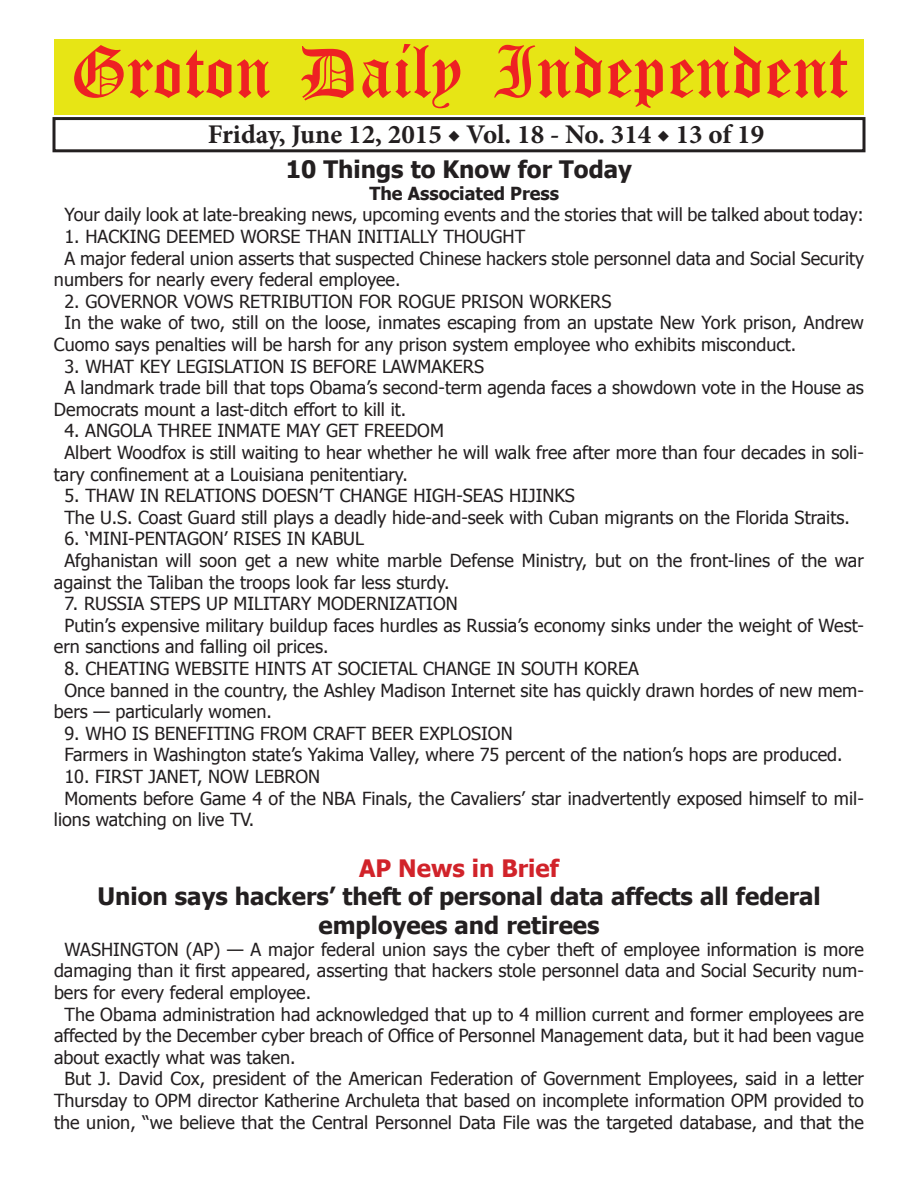
<style>
.page{position:relative;width:918px;height:1188px;background:#fff}
.page>*{position:absolute;margin:0;border:0;box-sizing:border-box;transform-origin:0 0}
.t1{font:54px "Old English Five";color:#ee2123}
.t2{font:700 27px "Minion Pro";color:#231f20}
.t3{font:700 24px/28.8px "Tahoma";color:#231f20;text-align:center}
.t4{font:700 24px "Tahoma";color:#d1232a}
.t5{font:18px/21.6px "Tahoma";color:#231f20}
.t6{font:700 18px "Tahoma";color:#231f20}
</style>
<div class="page">
<div style="left:52px;top:117px;width:814px;height:35px;border:3px solid #231f20"></div>
<div style="left:54px;top:40px;width:810px;height:75px;background:#e7e515"></div>
<h1 class="t1" style="left:70px;top:47px;width:779px">Groton Daily Independent</h1>
<h2 class="t2" style="left:208px;top:116px;width:558px">Friday, June 12, 2015 ◆ Vol. 18 - No. 314 ◆ 13 of 19</h2>
<h3 class="t3" style="left:286px;top:154px;width:348px">10 Things to Know for Today</h3>
<p class="t6" style="left:369px;top:181px;width:191px">The Associated Press</p>
<p class="t5" style="left:64px;top:203px;width:801px">Your daily look at late-breaking news, upcoming events and the stories that will be talked about today:</p>
<p class="t5" style="left:64px;top:225px;width:462px">1. HACKING DEEMED WORSE THAN INITIALLY THOUGHT</p>
<p class="t5" style="left:64px;top:246px;width:801px">A major federal union asserts that suspected Chinese hackers stole personnel data and Social Security</p>
<p class="t5" style="left:54px;top:268px;width:348px">numbers for nearly every federal employee.</p>
<p class="t5" style="left:64px;top:290px;width:549px">2. GOVERNOR VOWS RETRIBUTION FOR ROGUE PRISON WORKERS</p>
<p class="t5" style="left:64px;top:311px;width:801px">In the wake of two, still on the loose, inmates escaping from an upstate New York prison, Andrew</p>
<p class="t5" style="left:54px;top:333px;width:744px">Cuomo says penalties will be harsh for any prison system employee who exhibits misconduct.</p>
<p class="t5" style="left:64px;top:354px;width:421px">3. WHAT KEY LEGISLATION IS BEFORE LAWMAKERS</p>
<p class="t5" style="left:64px;top:376px;width:801px">A landmark trade bill that tops Obama’s second-term agenda faces a showdown vote in the House as</p>
<p class="t5" style="left:54px;top:398px;width:354px">Democrats mount a last-ditch effort to kill it.</p>
<p class="t5" style="left:64px;top:419px;width:381px">4. ANGOLA THREE INMATE MAY GET FREEDOM</p>
<p class="t5" style="left:64px;top:441px;width:801px">Albert Woodfox is still waiting to hear whether he will walk free after more than four decades in soli-</p>
<p class="t5" style="left:54px;top:462px;width:355px">tary confinement at a Louisiana penitentiary.</p>
<p class="t5" style="left:64px;top:484px;width:787px">5. THAW IN RELATIONS DOESN’T CHANGE HIGH-SEAS HIJINKS<br>The U.S. Coast Guard still plays a deadly hide-and-seek with Cuban migrants on the Florida Straits.</p>
<p class="t5" style="left:64px;top:527px;width:301px">6. ‘MINI-PENTAGON’ RISES IN KABUL</p>
<p class="t5" style="left:64px;top:549px;width:801px">Afghanistan will soon get a new white marble Defense Ministry, but on the front-lines of the war</p>
<p class="t5" style="left:54px;top:570px;width:397px">against the Taliban the troops look far less sturdy.</p>
<p class="t5" style="left:64px;top:592px;width:395px">7. RUSSIA STEPS UP MILITARY MODERNIZATION</p>
<p class="t5" style="left:64px;top:614px;width:801px">Putin’s expensive military buildup faces hurdles as Russia’s economy sinks under the weight of West-</p>
<p class="t5" style="left:54px;top:635px;width:276px">ern sanctions and falling oil prices.</p>
<p class="t5" style="left:64px;top:657px;width:576px">8. CHEATING WEBSITE HINTS AT SOCIETAL CHANGE IN SOUTH KOREA</p>
<p class="t5" style="left:64px;top:678px;width:801px">Once banned in the country, the Ashley Madison Internet site has quickly drawn hordes of new mem-</p>
<p class="t5" style="left:54px;top:700px;width:219px">bers — particularly women.</p>
<p class="t5" style="left:64px;top:722px;width:780px">9. WHO IS BENEFITING FROM CRAFT BEER EXPLOSION<br>Farmers in Washington state’s Yakima Valley, where 75 percent of the nation’s hops are produced.</p>
<p class="t5" style="left:64px;top:765px;width:257px">10. FIRST JANET, NOW LEBRON</p>
<p class="t5" style="left:64px;top:786px;width:801px">Moments before Game 4 of the NBA Finals, the Cavaliers’ star inadvertently exposed himself to mil-</p>
<p class="t5" style="left:54px;top:808px;width:202px">lions watching on live TV.</p>
<h3 class="t4" style="left:359px;top:851px;width:201px">AP News in Brief</h3>
<h3 class="t3" style="left:97px;top:881px;width:725px">Union says hackers’ theft of personal data affects all federal employees and retirees</h3>
<p class="t5" style="left:64px;top:938px;width:801px">WASHINGTON (AP) — A major federal union says the cyber theft of employee information is more</p>
<p class="t5" style="left:54px;top:959px;width:812px">damaging than it first appeared, asserting that hackers stole personnel data and Social Security num-</p>
<p class="t5" style="left:54px;top:981px;width:259px">bers for every federal employee.</p>
<p class="t5" style="left:64px;top:1002px;width:801px">The Obama administration had acknowledged that up to 4 million current and former employees are</p>
<p class="t5" style="left:54px;top:1024px;width:811px">affected by the December cyber breach of Office of Personnel Management data, but it had been vague</p>
<p class="t5" style="left:54px;top:1046px;width:243px">about exactly what was taken.</p>
<p class="t5" style="left:64px;top:1067px;width:801px">But J. David Cox, president of the American Federation of Government Employees, said in a letter</p>
<p class="t5" style="left:54px;top:1089px;width:812px">Thursday to OPM director Katherine Archuleta that based on incomplete information OPM provided to</p>
<p class="t5" style="left:54px;top:1110px;width:811px">the union, “we believe that the Central Personnel Data File was the targeted database, and that the</p>
</div>
